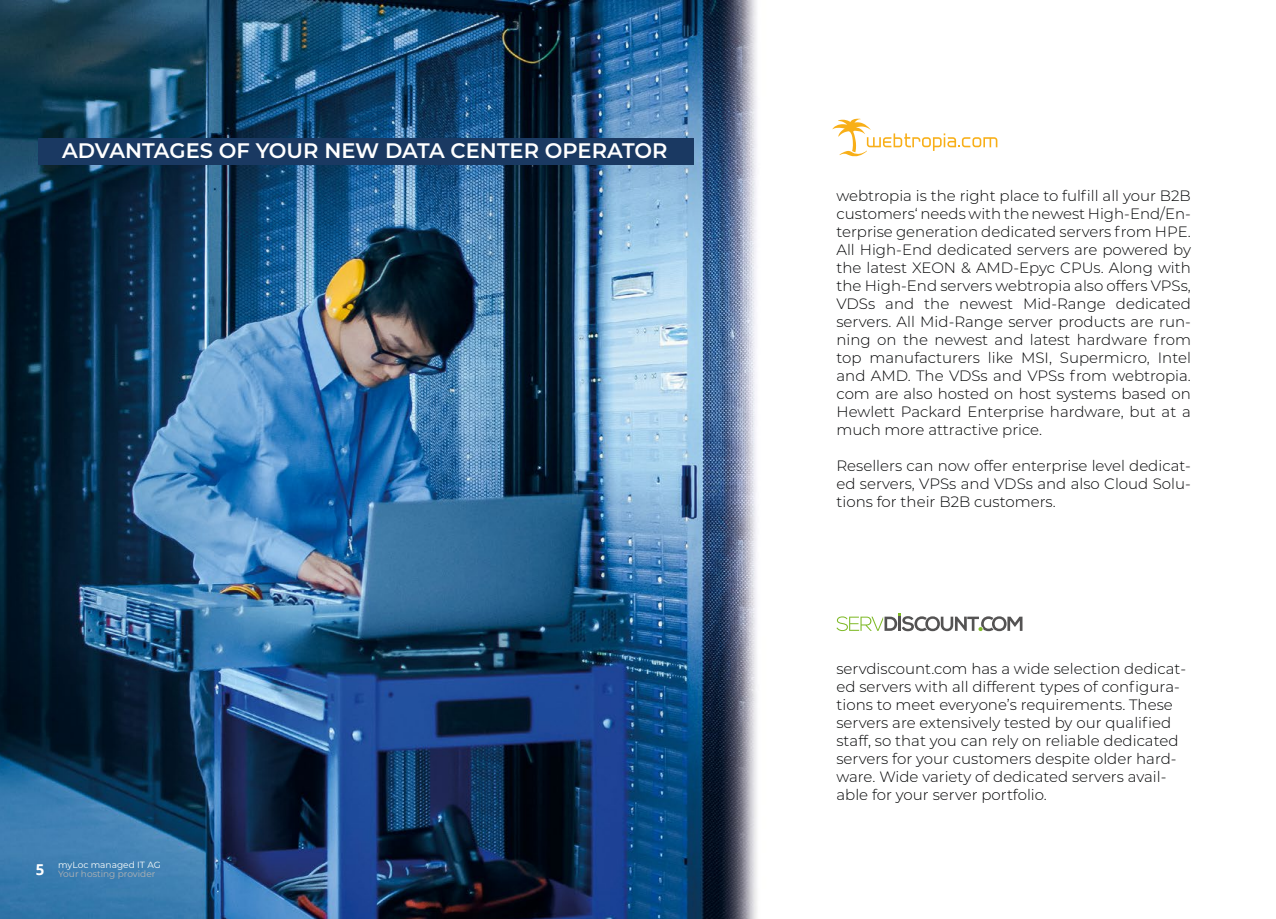
<style>
.page{position:relative;width:1276px;height:919px;background:#fff}
.page>*{position:absolute;margin:0;border:0;box-sizing:border-box;transform-origin:0 0}
.t1{font:600 21px "Montserrat";color:#fff}
.t2{font:300 15px/18px "Montserrat";color:#020304;text-align:justify}
.t3{font:9px/9px "Montserrat";color:#b3b2b2}
.s1{color:#fcfefc}
</style>
<div class="page">
<img style="left:0;top:0;width:1023px;height:918px">
<div style="left:39px;top:138px;width:655px;height:26px;background:#1a3962"></div>
<svg style="left:832px;top:119px;width:165px;height:38px"></svg>
<svg style="left:836px;top:613px;width:186px;height:18px"></svg>
<h1 class="t1" style="left:62px;top:136px;width:607px">ADVANTAGES OF YOUR NEW DATA CENTER OPERATOR</h1>
<p class="t3" style="left:36px;top:859px;width:126px;text-indent:22px"><span class="s1">myLoc managed IT AG<br></span><sup>5</sup> Your hosting provider</p>
<p class="t2" style="left:836px;top:186px;width:356px">webtropia is the right place to fulfill all your B2B customers‘ needs with the newest High-End/En&shy;terprise generation dedicated servers from HPE.<br>All High-End dedicated servers are powered by the latest XEON &amp; AMD-Epyc CPUs. Along with the High-End servers webtropia also offers VPSs, VDSs and the newest Mid-Range dedicated servers. All Mid-Range server products are run&shy;ning on the newest and latest hardware from top manufacturers like MSI, Supermicro, Intel and AMD. The VDSs and VPSs from webtropia. com are also hosted on host systems based on Hewlett Packard Enterprise hardware, but at a much more attractive price.</p>
<p class="t2" style="left:836px;top:456px;width:356px">Resellers can now offer enterprise level dedicat&shy;ed servers, VPSs and VDSs and also Cloud Solu&shy;tions for their B2B customers.</p>
<p class="t2" style="left:836px;top:659px;width:351px;text-align:left">servdiscount.com has a wide selection dedicat&shy;ed servers with all different types of configura&shy;tions to meet everyone’s requirements. These servers are extensively tested by our qualified staff, so that you can rely on reliable dedicated servers for your customers despite older hard&shy;ware. Wide variety of dedicated servers avail&shy;able for your server portfolio.</p>
</div>
